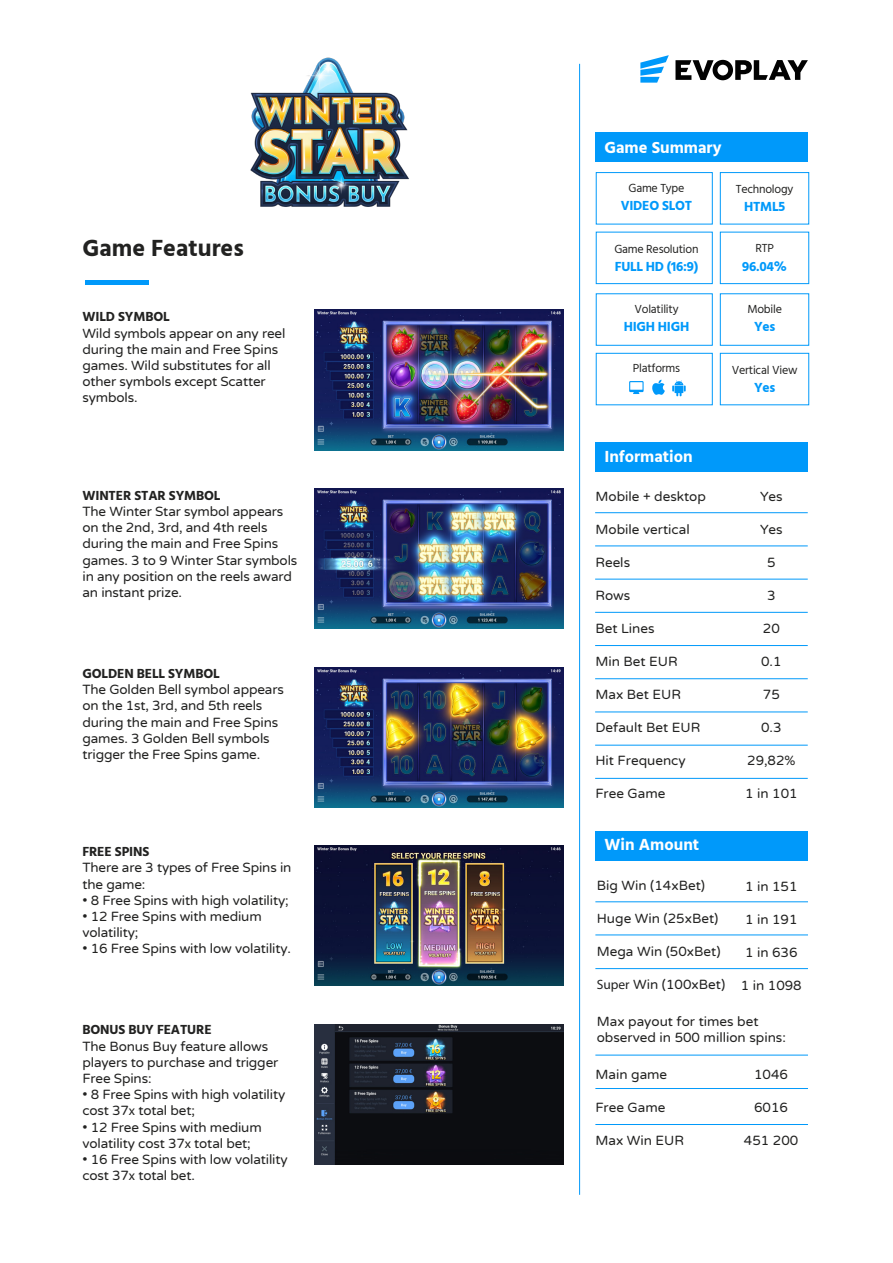
<style>
.page{position:relative;width:893px;height:1263px;background:#fff}
.page>*{position:absolute;margin:0;border:0;box-sizing:border-box;transform-origin:0 0}
.t1{font:700 24px "Hind";color:#222221}
.t2{font:700 16.5px "Hind";color:#fff}
.t3{font:13.5px/16.2px "Varela Round";letter-spacing:-.01em;color:#222221}
.t4{font:700 13.5px "Hind";letter-spacing:-.01em;color:#222221}
.t5{font:700 13.5px "Hind";letter-spacing:-.02em;color:#0099fa}
.t6{font:12px "Hind";letter-spacing:-.02em;color:#222221}
.s1{font-family:"Myriad Pro"}
</style>
<div class="page">
<hr style="left:579px;top:64px;width:1px;height:1131px;background:#0099fa">
<svg style="left:640px;top:55px;width:29px;height:28px"></svg>
<svg style="left:675px;top:60px;width:133px;height:20px"></svg>
<div style="left:595px;top:442px;width:213px;height:29px;background:#0099fa"></div>
<hr style="left:595px;top:512px;width:213px;height:1px;background:#0099fa">
<hr style="left:595px;top:546px;width:213px;height:1px;background:#0099fa">
<hr style="left:595px;top:579px;width:213px;height:1px;background:#0099fa">
<hr style="left:595px;top:612px;width:213px;height:1px;background:#0099fa">
<hr style="left:595px;top:645px;width:213px;height:1px;background:#0099fa">
<hr style="left:595px;top:678px;width:213px;height:1px;background:#0099fa">
<hr style="left:595px;top:712px;width:213px;height:1px;background:#0099fa">
<hr style="left:595px;top:745px;width:213px;height:1px;background:#0099fa">
<hr style="left:595px;top:778px;width:213px;height:1px;background:#0099fa">
<div style="left:595px;top:132px;width:213px;height:30px;background:#0099fa"></div>
<div style="left:720px;top:172px;width:89px;height:52px;border:1px solid #0099fa"></div>
<div style="left:596px;top:172px;width:117px;height:52px;border:1px solid #0099fa"></div>
<div style="left:720px;top:232px;width:89px;height:52px;border:1px solid #0099fa"></div>
<div style="left:596px;top:232px;width:117px;height:52px;border:1px solid #0099fa"></div>
<div style="left:720px;top:293px;width:89px;height:53px;border:1px solid #0099fa"></div>
<div style="left:596px;top:293px;width:117px;height:53px;border:1px solid #0099fa"></div>
<div style="left:720px;top:353px;width:89px;height:52px;border:1px solid #0099fa"></div>
<div style="left:596px;top:353px;width:117px;height:52px;border:1px solid #0099fa"></div>
<svg style="left:672px;top:380px;width:14px;height:17px"></svg>
<svg style="left:652px;top:380px;width:13px;height:15px"></svg>
<svg style="left:629px;top:381px;width:15px;height:11px"></svg>
<div style="left:630px;top:382px;width:12px;height:8px;background:#fff"></div>
<svg style="left:633px;top:391px;width:6px;height:3px"></svg>
<hr style="left:595px;top:1055px;width:213px;height:1px;background:#0099fa">
<hr style="left:595px;top:1088px;width:213px;height:1px;background:#0099fa">
<hr style="left:595px;top:1124px;width:213px;height:1px;background:#0099fa">
<div style="left:596px;top:831px;width:212px;height:29px;background:#0099fa"></div>
<hr style="left:595px;top:968px;width:213px;height:1px;background:#0099fa">
<hr style="left:595px;top:901px;width:213px;height:1px;background:#0099fa">
<hr style="left:595px;top:935px;width:213px;height:1px;background:#0099fa">
<hr style="left:85px;top:280px;width:63px;height:4px;background:#0099fa">
<img style="left:314px;top:310px;width:249px;height:140px">
<img style="left:314px;top:488px;width:249px;height:141px">
<img style="left:314px;top:667px;width:249px;height:140px">
<img style="left:314px;top:845px;width:249px;height:141px">
<img style="left:250px;top:57px;width:159px;height:150px">
<img style="left:314px;top:1024px;width:249px;height:140px">
<h1 class="t1" style="left:82px;top:233px;width:163px">Game Features</h1>
<p class="t4" style="left:82px;top:309px;width:89px">WILD SYMBOL</p>
<p class="t3" style="left:82px;top:325px;width:204px">Wild symbols appear on any reel during the main and Free Spins games. Wild substitutes for all other symbols except Scatter symbols.</p>
<p class="t4" style="left:82px;top:487px;width:140px">WINTER STAR SYMBOL</p>
<p class="t3" style="left:82px;top:503px;width:216px">The Winter Star symbol appears on the 2nd, 3rd, and 4th reels during the main and Free Spins games. 3 to 9 Winter Star symbols in any position on the reels award an instant prize.</p>
<p class="t4" style="left:82px;top:665px;width:139px">GOLDEN BELL SYMBOL</p>
<p class="t3" style="left:82px;top:681px;width:203px">The Golden Bell symbol appears on the 1st, 3rd, and 5th reels during the main and Free Spins games. 3 Golden Bell symbols trigger the Free Spins game.</p>
<p class="t4" style="left:82px;top:843px;width:68px">FREE SPINS</p>
<p class="t3" style="left:82px;top:859px;width:210px">There are 3 types of Free Spins in the game:</p>
<p class="t3" style="left:82px;top:892px;width:208px">• 8 Free Spins with high volatility;</p>
<p class="t3" style="left:82px;top:908px;width:181px">• 12 Free Spins with medium volatility;</p>
<p class="t3" style="left:82px;top:940px;width:210px">• 16 Free Spins with low volatility.</p>
<p class="t4" style="left:82px;top:1022px;width:131px">BONUS BUY FEATURE</p>
<p class="t3" style="left:82px;top:1037px;width:197px">The Bonus Buy feature allows players to purchase and trigger<br>Free Spins:</p>
<p class="t3" style="left:82px;top:1086px;width:204px">• 8 Free Spins with high volatility cost 37<span class="s1">х</span> total bet;</p>
<p class="t3" style="left:82px;top:1118px;width:181px">• 12 Free Spins with medium volatility cost 37<span class="s1">х</span> total bet;</p>
<p class="t3" style="left:82px;top:1151px;width:207px">• 16 Free Spins with low volatility cost 37<span class="s1">х</span> total bet.</p>
<p class="t2" style="left:604px;top:137px;width:119px">Game Summary</p>
<p class="t6" style="left:628px;top:180px;width:57px">Game Type</p>
<p class="t5" style="left:621px;top:198px;width:73px">VIDEO SLOT</p>
<p class="t6" style="left:736px;top:180px;width:59px">Technology</p>
<p class="t5" style="left:744px;top:198px;width:42px">HTML5</p>
<p class="t6" style="left:614px;top:241px;width:86px">Game Resolution</p>
<p class="t6" style="left:755px;top:240px;width:20px">RTP</p>
<p class="t5" style="left:615px;top:259px;width:85px">FULL HD (16:9)</p>
<p class="t5" style="left:742px;top:259px;width:46px">96.04%</p>
<p class="t6" style="left:634px;top:301px;width:46px">Volatility</p>
<p class="t6" style="left:747px;top:301px;width:36px">Mobile</p>
<p class="t5" style="left:624px;top:318px;width:67px">HIGH HIGH</p>
<p class="t5" style="left:754px;top:318px;width:23px">Yes</p>
<p class="t6" style="left:633px;top:360px;width:49px">Platforms</p>
<p class="t6" style="left:732px;top:362px;width:67px">Vertical View</p>
<p class="t5" style="left:754px;top:380px;width:23px">Yes</p>
<p class="t2" style="left:604px;top:447px;width:90px">Information</p>
<p class="t3" style="left:595px;top:487px;width:112px">Mobile + desktop</p>
<p class="t3" style="left:595px;top:520px;width:96px">Mobile vertical</p>
<p class="t3" style="left:595px;top:553px;width:36px">Reels</p>
<p class="t3" style="left:595px;top:586px;width:36px">Rows</p>
<p class="t3" style="left:595px;top:619px;width:61px">Bet Lines</p>
<p class="t3" style="left:595px;top:652px;width:84px">Min Bet EUR</p>
<p class="t3" style="left:595px;top:685px;width:87px">Max Bet EUR</p>
<p class="t3" style="left:595px;top:718px;width:106px">Default Bet EUR</p>
<p class="t3" style="left:595px;top:751px;width:92px">Hit Frequency</p>
<p class="t3" style="left:595px;top:784px;width:72px">Free Game</p>
<p class="t3" style="left:760px;top:487px;width:24px">Yes</p>
<p class="t3" style="left:760px;top:520px;width:24px">Yes</p>
<p class="t3" style="left:767px;top:553px;width:10px">5</p>
<p class="t3" style="left:767px;top:586px;width:10px">3</p>
<p class="t3" style="left:763px;top:619px;width:18px">20</p>
<p class="t3" style="left:761px;top:652px;width:22px">0.1</p>
<p class="t3" style="left:763px;top:685px;width:18px">75</p>
<p class="t3" style="left:761px;top:718px;width:22px">0.3</p>
<p class="t3" style="left:747px;top:751px;width:50px">29,82%</p>
<p class="t3" style="left:745px;top:784px;width:54px">1 in 101</p>
<p class="t2" style="left:605px;top:835px;width:96px">Win Amount</p>
<p class="t3" style="left:597px;top:877px;width:110px">Big Win (14xBet)</p>
<p class="t3" style="left:597px;top:910px;width:123px">Huge Win (25xBet)</p>
<p class="t3" style="left:597px;top:943px;width:125px">Mega Win (50xBet)</p>
<p class="t3" style="left:597px;top:976px;width:130px"><span class="s1">Super</span> Win (100xBet)</p>
<p class="t3" style="left:745px;top:877px;width:54px">1 in 151</p>
<p class="t3" style="left:745px;top:910px;width:54px">1 in 191</p>
<p class="t3" style="left:745px;top:943px;width:54px">1 in 636</p>
<p class="t3" style="left:741px;top:976px;width:62px">1 in 1098</p>
<p class="t3" style="left:597px;top:1012px;width:191px">Max payout for times bet observed in 500 million spins:</p>
<p class="t3" style="left:754px;top:1066px;width:35px">1046</p>
<p class="t3" style="left:754px;top:1099px;width:35px">6016</p>
<p class="t3" style="left:744px;top:1132px;width:56px">451 200</p>
<p class="t3" style="left:595px;top:1066px;width:73px">Main game</p>
<p class="t3" style="left:595px;top:1099px;width:72px">Free Game</p>
<p class="t3" style="left:595px;top:1132px;width:90px">Max Win EUR</p>
</div>
